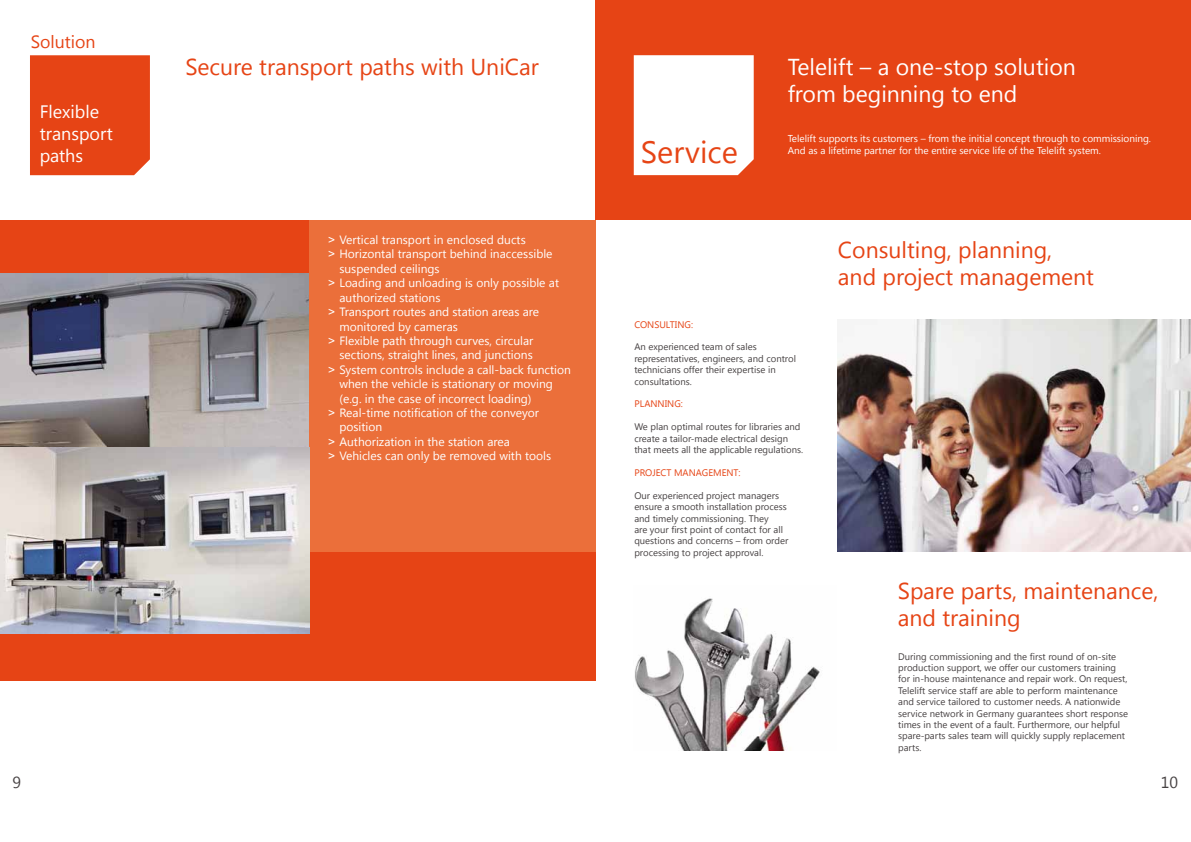
<style>
.page{position:relative;width:1191px;height:842px;background:#fff}
.page>*{position:absolute;margin:0;border:0;box-sizing:border-box;transform-origin:0 0}
.t1{font:30.8px "Segoe UI";color:#e64415}
.t2{font:23px/27.6px "Segoe UI";color:#e64415}
.t3{font:23px/27.6px "Segoe UI";color:#fff}
.t4{font:18px/21.6px "Segoe UI";color:#fff}
.t5{font:17.7px "Segoe UI";color:#e64415}
.t6{font:16px "Segoe UI";color:#464142}
.t7{font:12px "Segoe UI";color:#fff}
.t8{font:10px/12px "Segoe UI";letter-spacing:-.005em;color:#fff}
.t9{font:9.5px/11.4px "Segoe UI";color:#464142}
.t10{font:9.5px "Segoe UI";color:#e64415}
</style>
<div class="page">
<div style="left:0;top:220px;width:595px;height:460px;background:#e64415"></div>
<img style="left:635px;top:598px;width:185px;height:152px">
<div style="left:595px;top:0;width:596px;height:219px;background:#e64415"></div>
<div style="left:634px;top:55px;width:119px;height:120px;background:#fff"></div>
<img style="left:838px;top:319px;width:353px;height:232px">
<div style="left:30px;top:55px;width:120px;height:120px;background:#e64415"></div>
<img style="left:0;top:274px;width:309px;height:174px">
<div style="left:309px;top:220px;width:286px;height:331px;background:#eb6f3a"></div>
<img style="left:0;top:448px;width:309px;height:186px">
<h3 class="t5" style="left:31px;top:29px;width:66px">Solution</h3>
<h3 class="t4" style="left:40px;top:100px;width:75px">Flexible transport paths</h3>
<h3 class="t6" style="left:12px;top:771px;width:10px">9</h3>
<h2 class="t2" style="left:185px;top:52px;width:355px">Secure transport paths with UniCar</h2>
<p class="t7" style="left:328px;top:231px;width:199px">˃ Vertical transport in enclosed ducts</p>
<p class="t7" style="left:328px;top:246px;width:226px">˃ Horizontal transport behind inaccessible</p>
<p class="t7" style="left:339px;top:260px;width:102px">suspended ceilings</p>
<p class="t7" style="left:328px;top:275px;width:232px">˃ Loading and unloading is only possible at</p>
<p class="t7" style="left:339px;top:289px;width:103px">authorized stations</p>
<p class="t7" style="left:328px;top:303px;width:213px">˃ Transport routes and station areas are</p>
<p class="t7" style="left:339px;top:318px;width:120px">monitored by cameras</p>
<p class="t7" style="left:328px;top:332px;width:207px">˃ Flexible path through curves, circular</p>
<p class="t7" style="left:339px;top:347px;width:195px">sections, straight lines, and junctions</p>
<p class="t7" style="left:328px;top:361px;width:244px">˃ System controls include a call-back function</p>
<p class="t7" style="left:339px;top:375px;width:215px">when the vehicle is stationary or moving</p>
<p class="t7" style="left:339px;top:390px;width:193px">(e.g. in the case of incorrect loading)</p>
<p class="t7" style="left:328px;top:404px;width:212px">˃ Real-time notification of the conveyor</p>
<p class="t7" style="left:339px;top:419px;width:44px">position</p>
<p class="t7" style="left:328px;top:433px;width:183px">˃ Authorization in the station area</p>
<p class="t7" style="left:328px;top:447px;width:224px">˃ Vehicles can only be removed with tools</p>
<h1 class="t1" style="left:641px;top:130px;width:99px">Service</h1>
<h2 class="t3" style="left:787px;top:52px;width:290px">Telelift – a one-stop solution from beginning to end</h2>
<p class="t8" style="left:787px;top:132px;width:365px">Telelift supports its customers – from the initial concept through to commissioning.<br>And as a lifetime partner for the entire service life of the Telelift system.</p>
<h2 class="t2" style="left:838px;top:235px;width:258px">Consulting, planning, and project management</h2>
<p class="t10" style="left:634px;top:318px;width:60px">CONSULTING:</p>
<p class="t9" style="left:634px;top:341px;width:163px">An experienced team of sales representatives, engineers, and control technicians offer their expertise in consultations.</p>
<p class="t10" style="left:634px;top:397px;width:50px">PLANNING:</p>
<p class="t9" style="left:634px;top:421px;width:170px">We plan optimal routes for libraries and create a tailor-made electrical design that meets all the applicable regulations.</p>
<p class="t10" style="left:634px;top:466px;width:108px">PROJECT MANAGEMENT:</p>
<p class="t9" style="left:634px;top:489px;width:155px">Our experienced project managers ensure a smooth installation process and timely commissioning. They<br>are your first point of contact for all questions and concerns – from order processing to project approval.</p>
<h2 class="t2" style="left:897px;top:576px;width:262px">Spare parts, maintenance, and training</h2>
<p class="t9" style="left:898px;top:650px;width:231px">During commissioning and the first round of on-site production support, we offer our customers training for in-house maintenance and repair work. On request, Telelift service staff are able to perform maintenance and service tailored to customer needs. A nationwide service network in Germany guarantees short response times in the event of a fault. Furthermore, our helpful spare-parts sales team will quickly supply replacement parts.</p>
<h3 class="t6" style="left:1160px;top:771px;width:19px">10</h3>
</div>
